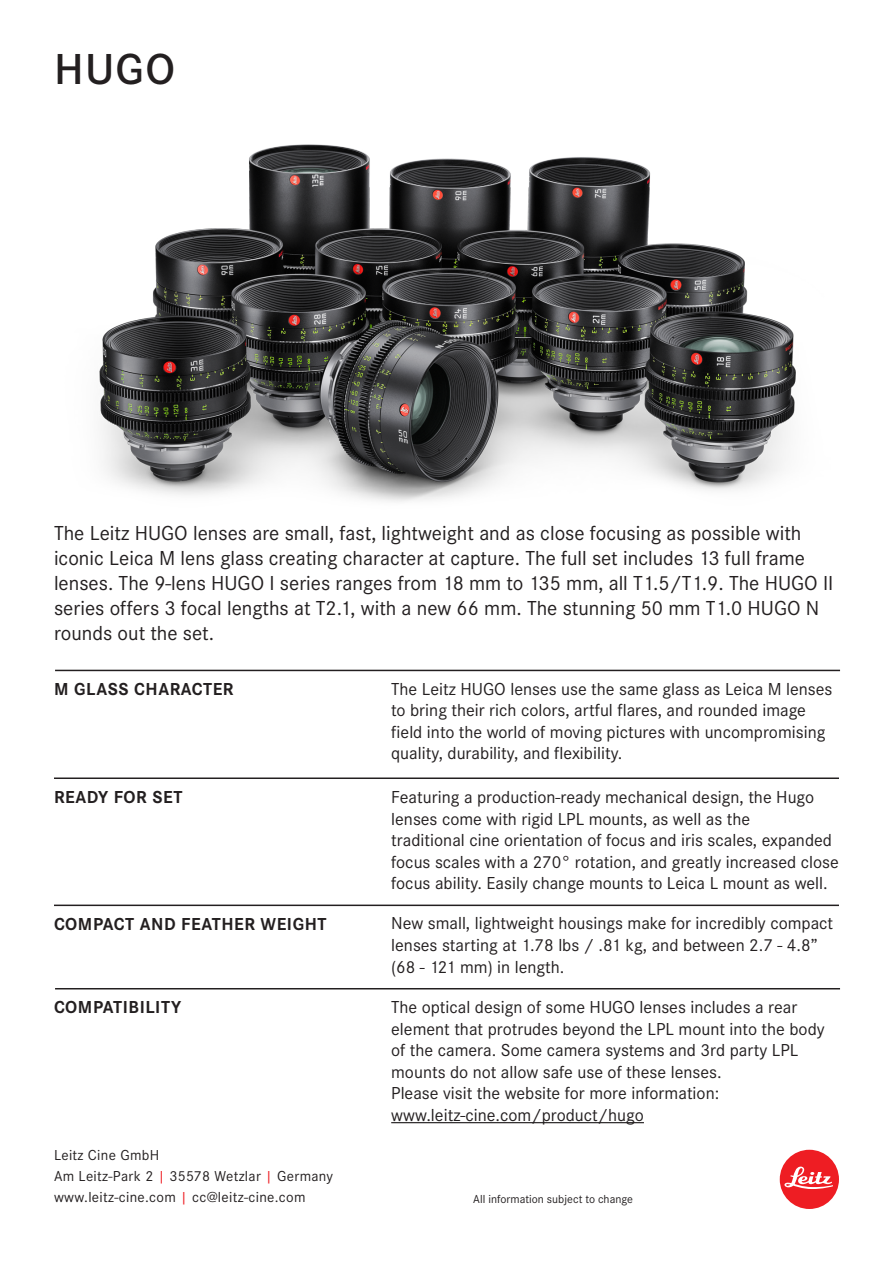
<style>
.page{position:relative;width:893px;height:1263px;background:#fff}
.page>*{position:absolute;margin:0;border:0;box-sizing:border-box;transform-origin:0 0}
.t1{font:600 45px "Corporate S";color:#231f20}
.t2{font:21px/25.2px "Corporate S";color:#231f20}
.t3{font:18px/21.6px "Corporate S";color:#231f20}
.Body{font:700 18px "Corporate S";letter-spacing:.03em;color:#231f20}
.Body-2{font:15px "Corporate S";letter-spacing:.02em;color:#231f20}
.t4{font:12px "Corporate S";color:#231f20}
.s1{color:#ee1d23}
</style>
<div class="page">
<div style="left:780px;top:1150px;width:59px;height:59px;background:#ee1d23;border-radius:50%"></div>
<svg style="left:784px;top:1166px;width:49px;height:23px"></svg>
<hr style="left:55px;top:670px;width:785px;height:1px;background:#231f20">
<hr style="left:54px;top:777px;width:785px;height:2px;background:#231f20">
<hr style="left:54px;top:904px;width:785px;height:2px;background:#231f20">
<img style="left:99px;top:144px;width:697px;height:358px">
<hr style="left:55px;top:988px;width:785px;height:1px;background:#231f20">
<hr style="left:391px;top:1122px;width:253px;height:1px;background:#231f20">
<p class="t1" style="left:54px;top:39px;width:123px">HUGO</p>
<p class="t2" style="left:54px;top:520px;width:781px">The Leitz HUGO lenses are small, fast, lightweight and as close focusing as possible with iconic Leica M lens glass creating character at capture. The full set includes 13 full frame lenses. The 9-lens HUGO I series ranges from 18 mm to 135 mm, all T1.5/T1.9. The HUGO II series offers 3 focal lengths at T2.1, with a new 66 mm. The stunning 50 mm T1.0 HUGO N rounds out the set.</p>
<p class="Body" style="left:54px;top:676px;width:181px">M GLASS CHARACTER</p>
<p class="Body" style="left:54px;top:785px;width:130px">READY FOR SET</p>
<p class="t3" style="left:391px;top:678px;width:443px">The Leitz HUGO lenses use the same glass as Leica M lenses to bring their rich colors, artful flares, and rounded image field into the world of moving pictures with uncompromising quality, durability, and flexibility.</p>
<p class="t3" style="left:391px;top:786px;width:449px">Featuring a production-ready mechanical design, the Hugo lenses come with rigid LPL mounts, as well as the<br>traditional cine orientation of focus and iris scales, expanded focus scales with a 270° rotation, and greatly increased close focus ability. Easily change mounts to Leica L mount as well.</p>
<p class="Body" style="left:54px;top:911px;width:274px">COMPACT AND FEATHER WEIGHT</p>
<p class="t3" style="left:391px;top:913px;width:444px">New small, lightweight housings make for incredibly compact lenses starting at 1.78 lbs / .81 kg, and between 2.7 - 4.8” (68 - 121 mm) in length.</p>
<p class="Body" style="left:54px;top:994px;width:129px">COMPATIBILITY</p>
<p class="t3" style="left:391px;top:996px;width:435px">The optical design of some HUGO lenses includes a rear element that protrudes beyond the LPL mount into the body of the camera. Some camera systems and 3rd party LPL mounts do not allow safe use of these lenses.</p>
<p class="t3" style="left:391px;top:1083px;width:330px">Please visit the website for more information:</p>
<p class="t3" style="left:391px;top:1104px;width:254px">www.leitz-cine.com/product/hugo</p>
<p class="Body-2" style="left:54px;top:1146px;width:107px">Leitz Cine GmbH</p>
<p class="Body-2" style="left:54px;top:1167px;width:281px">Am Leitz-Park 2 <span class="s1">|</span> 35578 Wetzlar <span class="s1">|</span> Germany</p>
<p class="Body-2" style="left:54px;top:1188px;width:253px">www.leitz-cine.com <span class="s1">|</span> cc@leitz-cine.com</p>
<p class="t4" style="left:473px;top:1192px;width:161px">All information subject to change</p>
</div>
